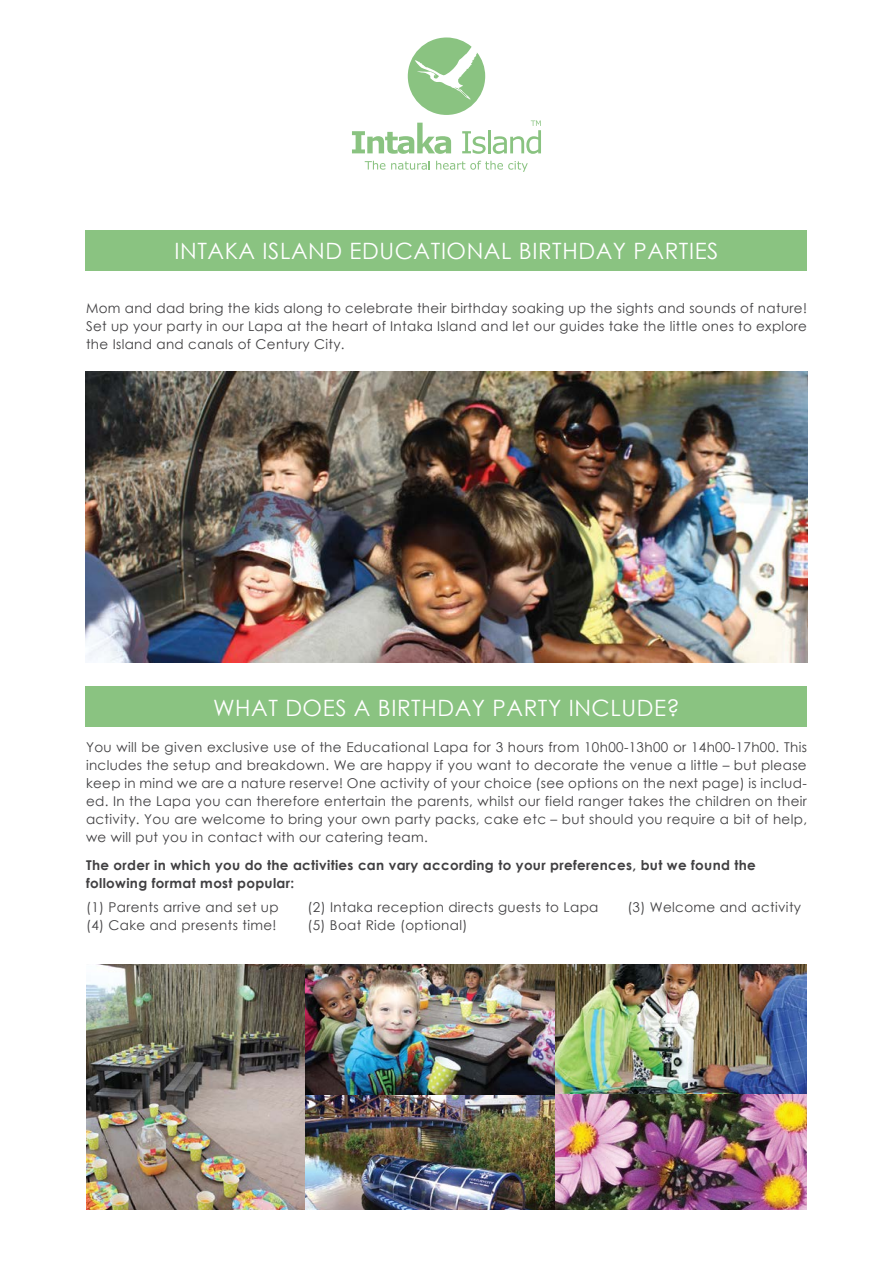
<style>
.page{position:relative;width:893px;height:1263px;background:#fff}
.page>*{position:absolute;margin:0;border:0;box-sizing:border-box;transform-origin:0 0}
.t1{font:22.5px "Century Gothic";letter-spacing:.025em;color:#fff}
.t2{font:13.5px/18px "Century Gothic";letter-spacing:.025em;color:#414042;text-align:justify}
.t3{font:700 13.5px/18px "Century Gothic";letter-spacing:.025em;color:#414042}
</style>
<div class="page">
<svg style="left:408px;top:37px;width:77px;height:78px"></svg>
<svg style="left:352px;top:123px;width:99px;height:31px"></svg>
<svg style="left:462px;top:131px;width:24px;height:23px"></svg>
<hr style="left:488px;top:130px;width:2px;height:23px;background:#8ac381">
<svg style="left:493px;top:120px;width:48px;height:34px"></svg>
<svg style="left:365px;top:161px;width:20px;height:9px"></svg>
<svg style="left:391px;top:161px;width:39px;height:9px"></svg>
<svg style="left:436px;top:161px;width:92px;height:11px"></svg>
<div style="left:86px;top:231px;width:721px;height:40px;background:#8ac381"></div>
<div style="left:86px;top:686px;width:721px;height:41px;background:#8ac381"></div>
<img style="left:86px;top:372px;width:721px;height:290px">
<img style="left:305px;top:1094px;width:251px;height:116px">
<img style="left:305px;top:965px;width:251px;height:129px">
<img style="left:556px;top:965px;width:251px;height:129px">
<img style="left:556px;top:1094px;width:251px;height:116px">
<img style="left:86px;top:965px;width:219px;height:245px">
<h1 class="t1" style="left:175px;top:235px;width:545px">INTAKA ISLAND EDUCATIONAL BIRTHDAY PARTIES</h1>
<p class="t2" style="left:86px;top:299px;width:722px">Mom and dad bring the kids along to celebrate their birthday soaking up the sights and sounds of nature!<br>Set up your party in our Lapa at the heart of Intaka Island and let our guides take the little ones to explore the Island and canals of Century City.</p>
<h1 class="t1" style="left:213px;top:692px;width:468px">WHAT DOES A BIRTHDAY PARTY INCLUDE?</h1>
<p class="t2" style="left:86px;top:738px;width:722px">You will be given exclusive use of the Educational Lapa for 3 hours from 10h00-13h00 or 14h00-17h00. This includes the setup and breakdown. We are happy if you want to decorate the venue a little – but please keep in mind we are a nature reserve! One activity of your choice (see options on the next page) is includ&shy;ed. In the Lapa you can therefore entertain the parents, whilst our field ranger takes the children on their activity. You are welcome to bring your own party packs, cake etc – but should you require a bit of help, we will put you in contact with our catering team.</p>
<p class="t3" style="left:86px;top:856px;width:671px">The order in which you do the activities can vary according to your preferences, but we found the following format most popular:</p>
<p class="t2" style="left:86px;top:898px;width:194px">(1) Parents arrive and set up</p>
<p class="t2" style="left:308px;top:898px;width:292px">(2) Intaka reception directs guests to Lapa</p>
<p class="t2" style="left:627px;top:898px;width:175px">(3) Welcome and activity</p>
<p class="t2" style="left:86px;top:916px;width:192px">(4) Cake and presents time!</p>
<p class="t2" style="left:307px;top:916px;width:162px">(5) Boat Ride (optional)</p>
</div>
